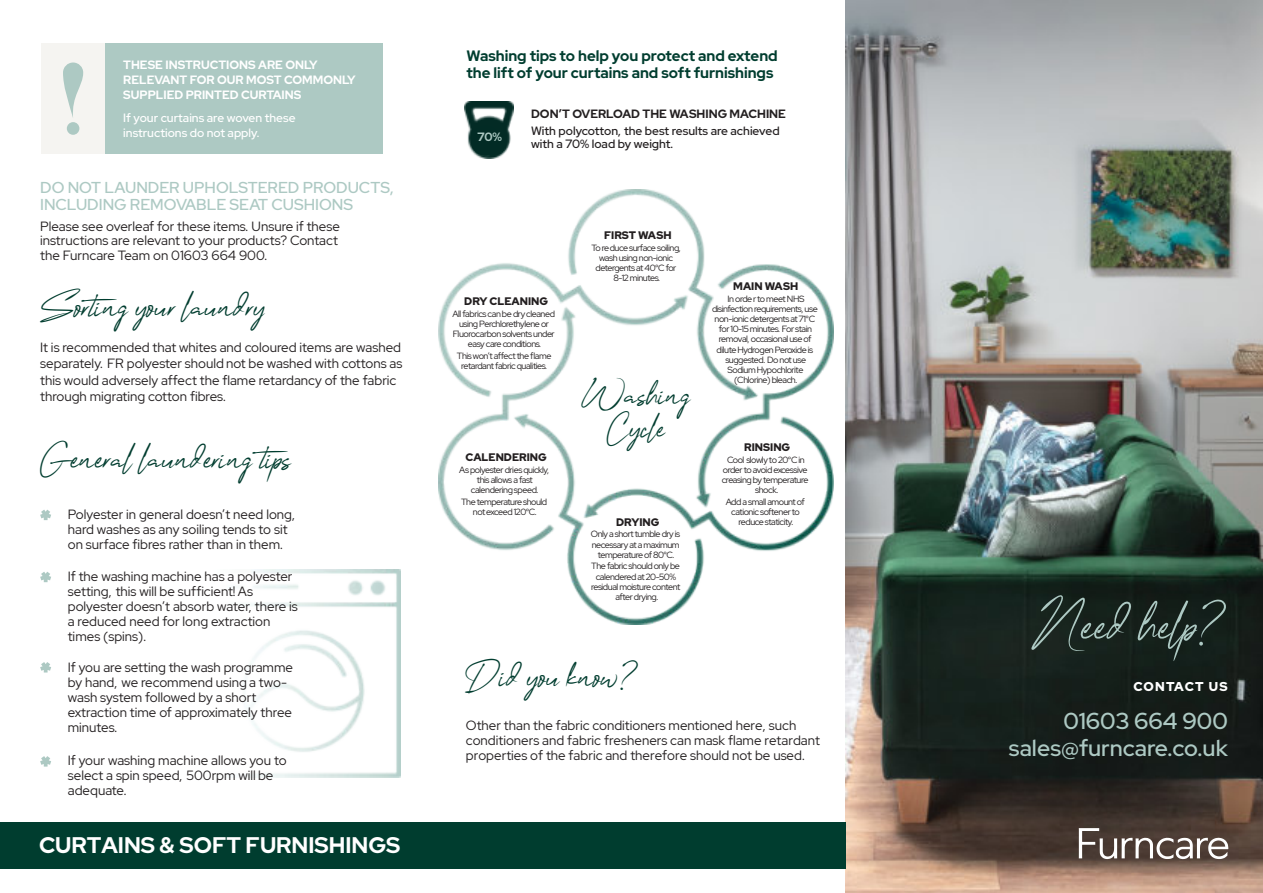
<style>
.page{position:relative;width:1263px;height:893px;background:#fff}
.page>*{position:absolute;margin:0;border:0;box-sizing:border-box;transform-origin:0 0}
.t1{font:76.8px "One Signature";color:#adc9c3}
.t2{font:49.95px "One Signature";color:#003d2f}
.t3{font:48px "One Signature";color:#003d2f}
.t4{font:500 23.1px/27.6px "Red Hat Display";color:#adc9c3;text-align:right}
.t5{font:700 22.5px "Red Hat Display";color:#fff}
.t6{font:500 15.75px/16.5px "Red Hat Display";color:#adc9c3}
.t7{font:700 15px/16.5px "Red Hat Display";color:#003d2f}
.t8{font:13.35px/15px "Red Hat Display";color:#231f20}
.t9{font:900 12.75px "Red Hat Display";letter-spacing:.1em;color:#fff}
.t10{font:700 12px/15px "Red Hat Display";color:#fff}
.t11{font:500 12px/13.5px "Red Hat Display";color:#231f20}
.t12{font:500 12px/15px "Red Hat Display";color:#fff}
.t13{font:700 12px "Red Hat Display";color:#231f20}
.t14{font:700 12px "Red Hat Display";color:#adc9c3}
.t15{font:900 10.95px "Red Hat Display";color:#231f20}
.t16{font:9px/10.2px "Red Hat Display";letter-spacing:-.05em;color:#231f20;text-align:center}
</style>
<div class="page">
<img style="left:846px;top:0;width:417px;height:893px">
<svg style="left:1079px;top:828px;width:149px;height:31px"></svg>
<div style="left:0;top:822px;width:846px;height:46px;background:#003d2f"></div>
<div style="left:41px;top:43px;width:64px;height:111px;background:#f5f4f1"></div>
<svg style="left:63px;top:63px;width:20px;height:55px"></svg>
<div style="left:67px;top:122px;width:12px;height:13px;background:#adc9c3;border-radius:50%"></div>
<div style="left:105px;top:43px;width:278px;height:111px;background:#adc9c3"></div>
<svg style="left:40px;top:510px;width:11px;height:10px"></svg>
<svg style="left:40px;top:572px;width:11px;height:10px"></svg>
<svg style="left:40px;top:662px;width:11px;height:10px"></svg>
<svg style="left:40px;top:756px;width:11px;height:11px"></svg>
<img style="left:439px;top:190px;width:395px;height:434px">
<img style="left:248px;top:569px;width:153px;height:209px">
<img style="left:464px;top:101px;width:49px;height:58px">
<div style="left:471px;top:126px;width:30px;height:30px;background:#022b25;border-radius:50%"></div>
<p class="t10" style="left:123px;top:57px;width:234px">THESE INSTRUCTIONS ARE ONLY<br>RELEVANT FOR OUR MOST COMMONLY<br>SUPPLIED PRINTED CURTAINS</p>
<p class="t12" style="left:123px;top:110px;width:174px">If your curtains are woven these instructions do not apply.</p>
<p class="t6" style="left:40px;top:180px;width:355px">DO NOT LAUNDER UPHOLSTERED PRODUCTS,<br>INCLUDING REMOVABLE SEAT CUSHIONS</p>
<p class="t8" style="left:40px;top:220px;width:301px;line-height:13.5px">Please see overleaf for these items. Unsure if these instructions are relevant to your products? Contact</p>
<p class="t8" style="left:40px;top:247px;width:228px">the Furncare Team on 01603 664 900.</p>
<h2 class="t2" style="left:40px;top:285px;width:228px">Sorting your laundry</h2>
<p class="t8" style="left:40px;top:339px;width:364px;line-height:16.5px">It is recommended that whites and coloured items are washed separately. FR polyester should not be washed with cottons as this would adversely affect the flame retardancy of the fabric through migrating cotton fibres.</p>
<h2 class="t2" style="left:40px;top:437px;width:258px">General laundering tips</h2>
<p class="t8" style="left:68px;top:507px;width:228px">Polyester in general doesn’t need long, hard washes as any soiling tends to sit on surface fibres rather than in them.</p>
<p class="t8" style="left:68px;top:569px;width:232px">If the washing machine has a polyester setting, this will be sufficient! As polyester doesn’t absorb water, there is a reduced need for long extraction times (spins).</p>
<p class="t8" style="left:68px;top:660px;width:227px">If you are setting the wash programme by hand, we recommend using a two&shy;wash system followed by a short extraction time of approximately three minutes.</p>
<p class="t8" style="left:68px;top:753px;width:220px">If your washing machine allows you to select a spin speed, 500rpm will be adequate.</p>
<h3 class="t5" style="left:39px;top:830px;width:363px">CURTAINS &amp; SOFT FURNISHINGS</h3>
<p class="t7" style="left:467px;top:48px;width:313px">Washing tips to help you protect and extend the lift of your curtains and soft furnishings</p>
<p class="t14" style="left:477px;top:129px;width:26px">70%</p>
<p class="t13" style="left:531px;top:106px;width:256px">DON’T OVERLOAD THE WASHING MACHINE</p>
<p class="t11" style="left:531px;top:124px;width:250px">With polycotton, the best results are achieved with a 70% load by weight.</p>
<p class="t15" style="left:464px;top:294px;width:85px">DRY CLEANING</p>
<p class="t16" style="left:453px;top:309px;width:104px">All fabrics can be dry cleaned using Perchlorethylene or<br>Fluorocarbon solvents under easy care conditions.</p>
<p class="t16" style="left:457px;top:351px;width:96px">This won’t affect the flame retardant fabric qualities.</p>
<p class="t15" style="left:466px;top:450px;width:83px">CALENDERING</p>
<p class="t16" style="left:459px;top:465px;width:91px">As polyester dries quickly, this allows a fast calendering speed.</p>
<p class="t16" style="left:461px;top:497px;width:88px">The temperature should not exceed 120°C.</p>
<p class="t15" style="left:604px;top:228px;width:69px">FIRST WASH</p>
<p class="t16" style="left:591px;top:242px;width:91px">To reduce surface soiling, wash using non-ionic detergents at 40°C for<br>8-12 minutes.</p>
<h3 class="t3" style="left:581px;top:374px;width:111px">Washing</h3>
<h3 class="t3" style="left:607px;top:408px;width:61px">Cycle</h3>
<p class="t15" style="left:733px;top:279px;width:66px">MAIN WASH</p>
<p class="t16" style="left:712px;top:293px;width:107px">In order to meet NHS disinfection requirements, use non-ionic detergents at 71°C for 10-15 minutes. For stain removal, occasional use of dilute Hydrogen Peroxide is suggested. Do not use<br>Sodium Hypochlorite (Chlorine) bleach.</p>
<p class="t15" style="left:744px;top:440px;width:48px">RINSING</p>
<p class="t16" style="left:722px;top:454px;width:88px">Cool slowly to 20°C in order to avoid excessive creasing by temperature shock.</p>
<p class="t16" style="left:726px;top:497px;width:80px">Add a small amount of cationic softener to</p>
<p class="t15" style="left:616px;top:515px;width:45px">DRYING</p>
<p class="t16" style="left:738px;top:517px;width:56px">reduce staticity.</p>
<p class="t16" style="left:591px;top:529px;width:91px">Only a short tumble dry is necessary at a maximum temperature of 80°C.</p>
<p class="t16" style="left:591px;top:561px;width:91px">The fabric should only be calendered at 20-50% residual moisture content after drying.</p>
<h2 class="t2" style="left:465px;top:655px;width:176px">Did you know?</h2>
<p class="t8" style="left:466px;top:717px;width:356px">Other than the fabric conditioners mentioned here, such conditioners and fabric fresheners can mask flame retardant properties of the fabric and therefore should not be used.</p>
<h1 class="t1" style="left:1031px;top:592px;width:198px">Need help?</h1>
<p class="t9" style="left:1133px;top:678px;width:96px">CONTACT US</p>
<h3 class="t4" style="left:1009px;top:707px;width:220px">01603 664 900 sales@furncare.co.uk</h3>
</div>
